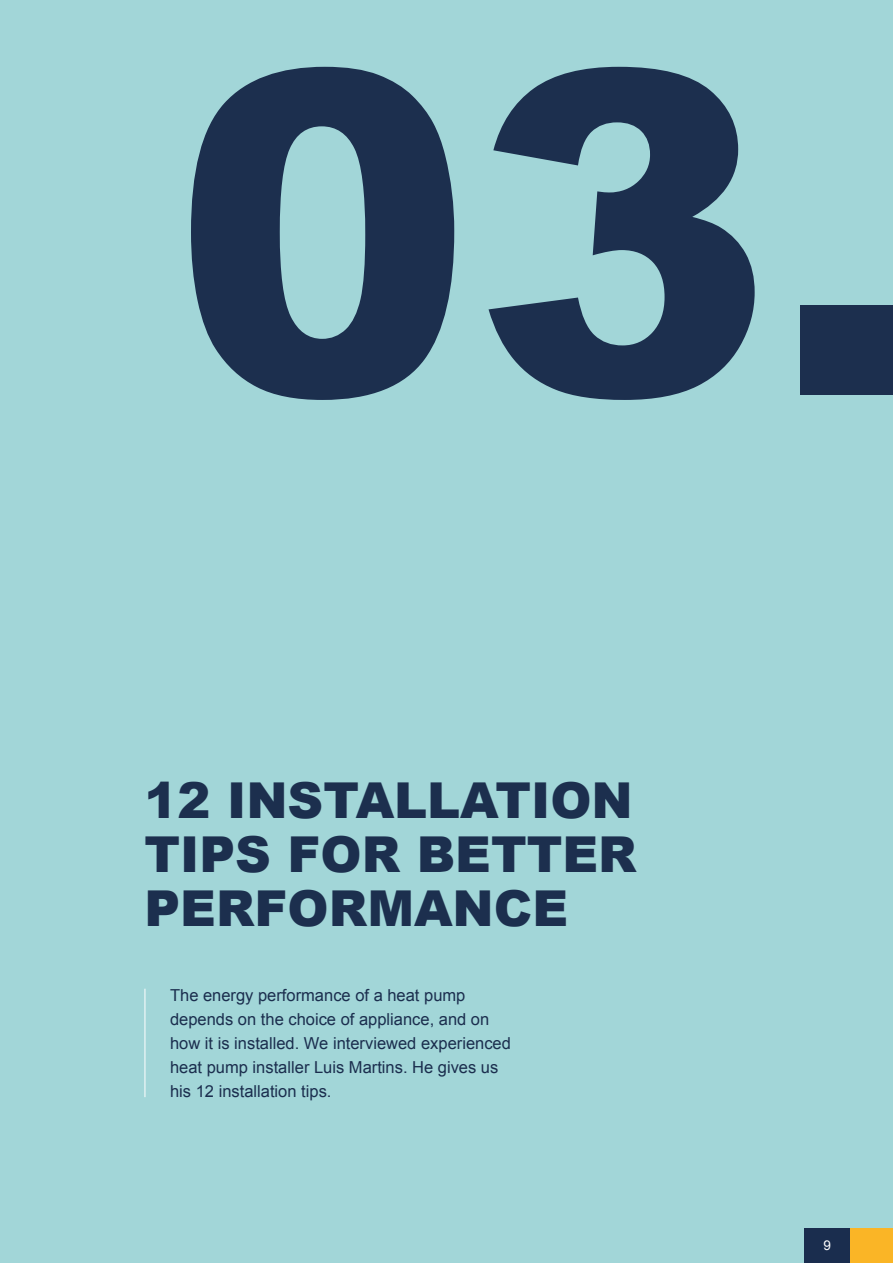
<style>
.page{position:relative;width:893px;height:1263px;background:#a2d6d8}
.page>*{position:absolute;margin:0;border:0;box-sizing:border-box;transform-origin:0 0}
.t1{font:900 450px "Arial";color:#1c2f4e}
.t2{font:900 49.5px/54px "Arial";color:#1c2f4e;text-align:justify}
.t3{font:16.5px/24px "Arial";color:#1b2e4e}
.t4{font:13.5px "Arial";color:#fff}
</style>
<div class="page">
<div style="left:804px;top:1229px;width:46px;height:34px;background:#1a2d4e"></div>
<div style="left:850px;top:1229px;width:42px;height:34px;background:#fab526"></div>
<hr style="left:145px;top:989px;width:1px;height:108px;background:#fff">
<h1 class="t1" style="left:173px;top:-93px;width:752px">03.</h1>
<h2 class="t2" style="left:145px;top:771px;width:494px">12 INSTALLATION TIPS FOR BETTER PERFORMANCE</h2>
<p class="t3" style="left:170px;top:983px;width:342px">The energy performance of a heat pump depends on the choice of appliance, and on how it is installed. We interviewed experienced heat pump installer Luis Martins. He gives us his 12 installation tips.</p>
<p class="t4" style="left:824px;top:1236px;width:9px">9</p>
</div>
